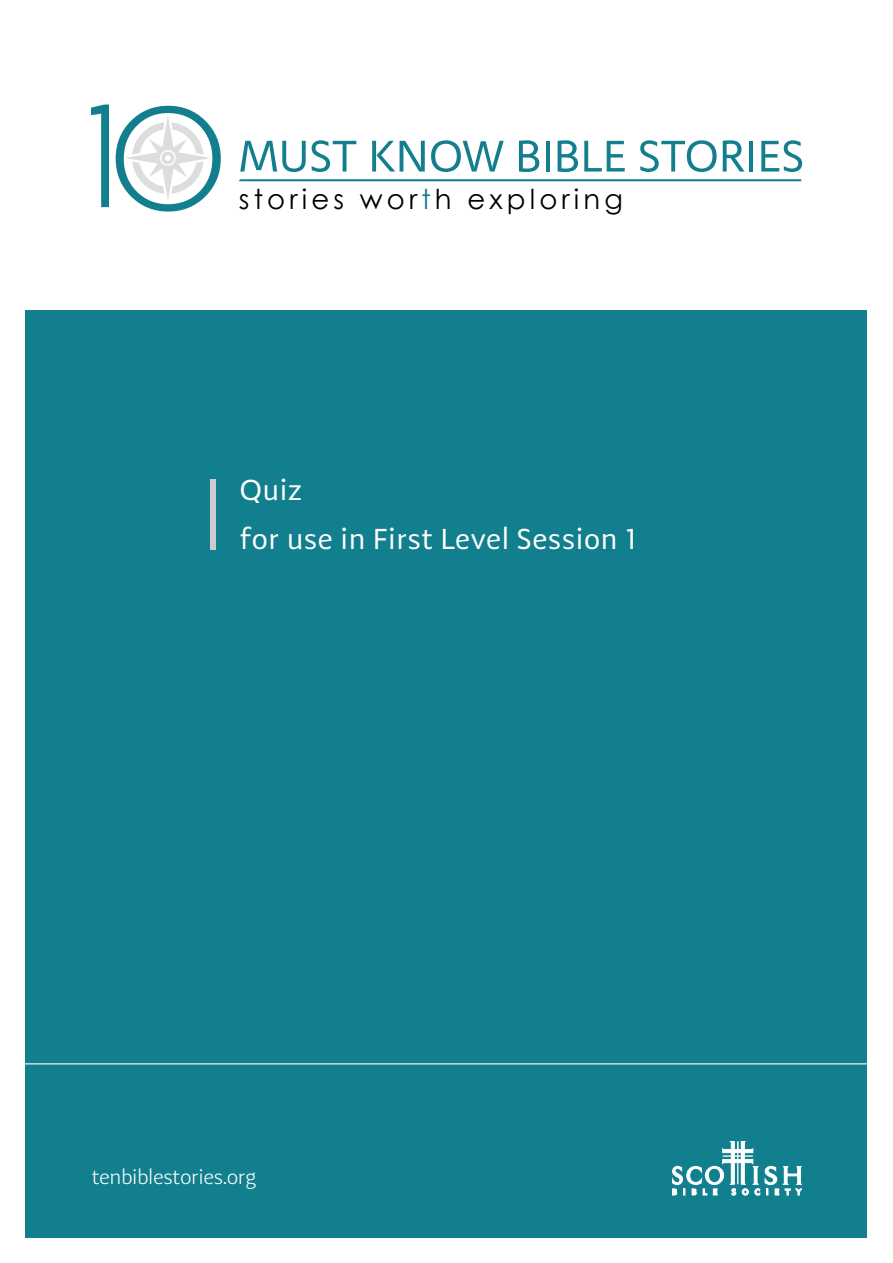
<style>
.page{position:relative;width:893px;height:1263px;background:#fff}
.page>*{position:absolute;margin:0;border:0;box-sizing:border-box;transform-origin:0 0}
.t1{font:30px/49.5px "Adagio Sans";color:#fff}
.t2{font:27.45px "Century Gothic";letter-spacing:.15em;color:#000}
.t3{font:300 21px "Adagio Sans";letter-spacing:-.025em;color:#fff}
.s1{color:#137e8d}
</style>
<div class="page">
<div style="left:26px;top:310px;width:841px;height:927px;background:#117f8d"></div>
<hr style="left:0;top:1063px;width:893px;height:1px;background:#fff">
<div style="left:211px;top:479px;width:5px;height:70px;background:#cdcbcd"></div>
<svg style="left:672px;top:1141px;width:130px;height:54px"></svg>
<svg style="left:116px;top:106px;width:105px;height:106px"></svg>
<svg style="left:91px;top:105px;width:18px;height:102px"></svg>
<svg style="left:239px;top:179px;width:562px;height:2px"></svg>
<svg style="left:240px;top:141px;width:66px;height:31px"></svg>
<svg style="left:312px;top:140px;width:44px;height:32px"></svg>
<svg style="left:372px;top:141px;width:53px;height:31px"></svg>
<svg style="left:431px;top:140px;width:73px;height:32px"></svg>
<svg style="left:519px;top:140px;width:20px;height:32px"></svg>
<hr style="left:546px;top:141px;width:4px;height:31px;background:#137e8d">
<svg style="left:558px;top:140px;width:20px;height:32px"></svg>
<svg style="left:584px;top:141px;width:41px;height:31px"></svg>
<svg style="left:640px;top:140px;width:77px;height:32px"></svg>
<svg style="left:723px;top:140px;width:21px;height:32px"></svg>
<hr style="left:749px;top:141px;width:4px;height:31px;background:#137e8d">
<svg style="left:761px;top:140px;width:41px;height:32px"></svg>
<p class="t2" style="left:239px;top:180px;width:386px">stories wor<span class="s1">t</span>h exploring</p>
<p class="t1" style="left:239px;top:465px;width:399px">Quiz<br>for use in First Level Session 1</p>
<p class="t3" style="left:91px;top:1164px;width:167px">tenbiblestories.org</p>
</div>
